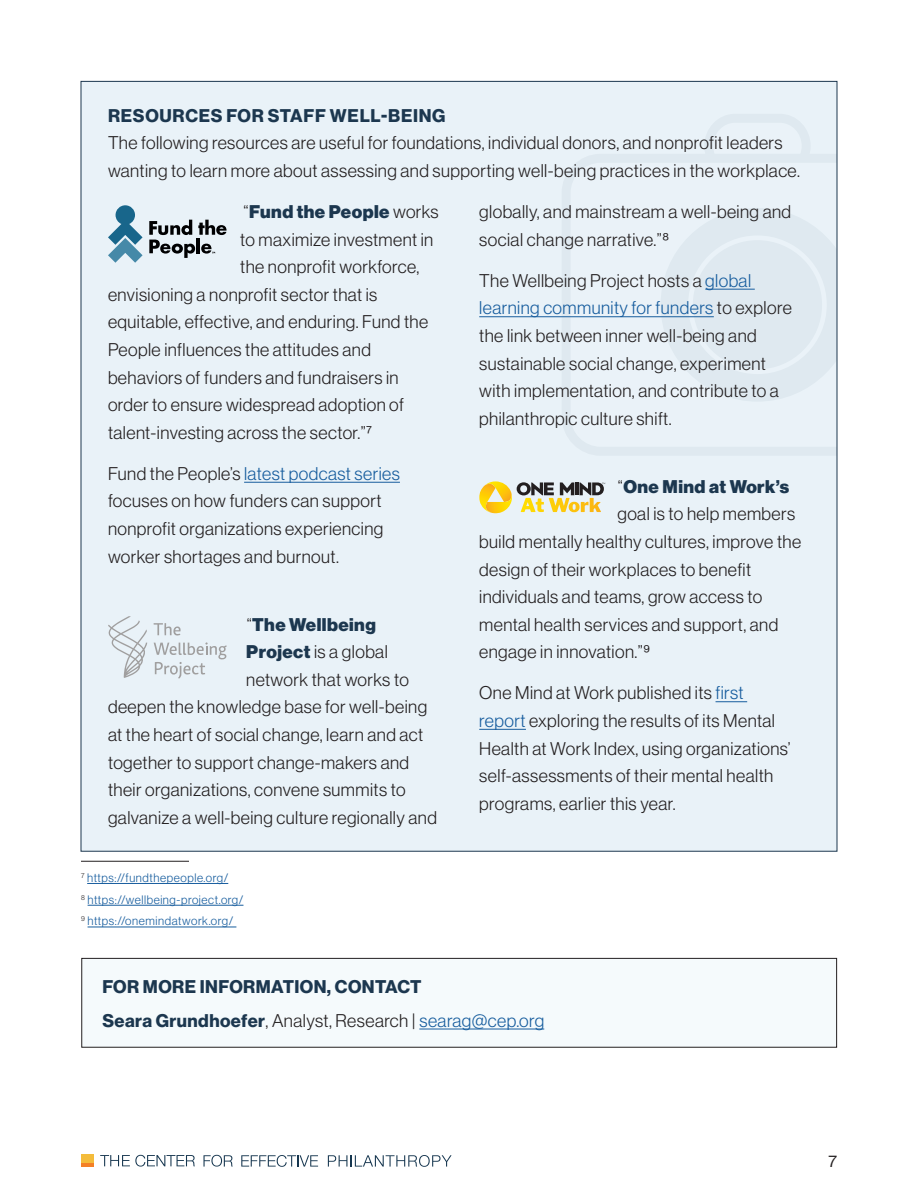
<style>
.page{position:relative;width:918px;height:1188px;background:#fff}
.page>*{position:absolute;margin:0;border:0;box-sizing:border-box;transform-origin:0 0}
.COPY{font:18px/27.6px "N Haas Grotesk DS Pro 45 Lt";letter-spacing:.025em;color:#231f20}
.COPY-2{font:18px "N Haas Grotesk DS Pro 75 Bd";letter-spacing:.025em;color:#1c374f}
.COPY-3{font:18px "N Haas Grotesk DS Pro 95 Blk";letter-spacing:.025em;color:#1c374f}
.t1{font:16.5px "N Haas Grotesk DS Pro 55 Rg";color:#231f20}
.Footnote{font:12px "N Haas Grotesk DS Pro 45 Lt";letter-spacing:.05em;color:#175d9e}
.First_Footnote{font:12px "N Haas Grotesk DS Pro 45 Lt";letter-spacing:.05em;color:#175d9e}
.s1{font-family:"N Haas Grotesk DS Pro 45 Lt";color:#231f20}
.s2{color:#175d9e}
.s3{font-family:"N Haas Grotesk DS Pro 95 Blk";color:#1c374f}
.s4{font-family:"N Haas Grotesk DS Pro 75 Bd";color:#1c374f}
</style>
<div class="page">
<div style="left:81px;top:81px;width:756px;height:770px;background:#e9f2f8"></div>
<div style="left:704px;top:114px;width:107px;height:64px;border:9px solid #1c374f;border-radius:27px"></div>
<svg style="left:562px;top:154px;width:249px;height:164px"></svg>
<svg style="left:658px;top:206px;width:153px;height:112px"></svg>
<div style="left:690px;top:238px;width:134px;height:134px;background:#dfe9f0;border-radius:50%"></div>
<div style="left:688px;top:235px;width:139px;height:139px;border:5px solid #fff;border-radius:50%"></div>
<svg style="left:100px;top:1155px;width:95px;height:12px"></svg>
<svg style="left:204px;top:1155px;width:29px;height:12px"></svg>
<svg style="left:241px;top:1155px;width:77px;height:12px"></svg>
<svg style="left:328px;top:1155px;width:124px;height:12px"></svg>
<div style="left:81px;top:1154px;width:12px;height:11px;background:#f4bc3b"></div>
<svg style="left:81px;top:1164px;width:12px;height:3px"></svg>
<hr style="left:244px;top:482px;width:156px;height:1px;background:#175d9e">
<svg style="left:108px;top:205px;width:35px;height:58px"></svg>
<svg style="left:149px;top:220px;width:78px;height:38px"></svg>
<svg style="left:108px;top:616px;width:39px;height:62px"></svg>
<svg style="left:154px;top:623px;width:27px;height:13px"></svg>
<svg style="left:154px;top:642px;width:73px;height:37px"></svg>
<hr style="left:705px;top:289px;width:50px;height:1px;background:#175d9e">
<hr style="left:479px;top:316px;width:235px;height:1px;background:#175d9e">
<hr style="left:716px;top:701px;width:31px;height:1px;background:#175d9e">
<hr style="left:479px;top:729px;width:47px;height:1px;background:#175d9e">
<img style="left:479px;top:485px;width:6px;height:25px">
<img style="left:485px;top:481px;width:27px;height:12px">
<img style="left:485px;top:493px;width:27px;height:20px">
<svg style="left:517px;top:482px;width:88px;height:30px"></svg>
<hr style="left:81px;top:861px;width:108px;height:1px;background:#231f20">
<hr style="left:87px;top:883px;width:141px;height:1px;background:#175d9e">
<hr style="left:88px;top:905px;width:155px;height:1px;background:#175d9e">
<hr style="left:88px;top:927px;width:148px;height:1px;background:#175d9e">
<div style="left:82px;top:958px;width:755px;height:89px;background:#f5fafc"></div>
<hr style="left:419px;top:1029px;width:125px;height:1px;background:#175d9e">
<div style="left:81px;top:958px;width:756px;height:90px;border:1px solid #231f20"></div>
<p class="COPY-2" style="left:108px;top:105px;width:339px">RESOURCES FOR STAFF WELL-BEING</p>
<p class="COPY" style="left:108px;top:129px;width:693px">The following resources are useful for foundations, individual donors, and nonprofit leaders wanting to learn more about assessing and supporting well-being practices in the workplace.</p>
<p class="COPY-3" style="left:244px;top:201px;width:197px"><span class="s1">“</span>Fund the People <span class="s1">works</span></p>
<p class="COPY" style="left:240px;top:226px;width:195px">to maximize investment in</p>
<p class="COPY" style="left:240px;top:253px;width:181px">the nonprofit workforce,</p>
<p class="COPY" style="left:108px;top:281px;width:271px">envisioning a nonprofit sector that is</p>
<p class="COPY" style="left:108px;top:308px;width:322px">equitable, effective, and enduring. Fund the</p>
<p class="COPY" style="left:108px;top:336px;width:265px">People influences the attitudes and</p>
<p class="COPY" style="left:108px;top:364px;width:292px">behaviors of funders and fundraisers in</p>
<p class="COPY" style="left:108px;top:391px;width:297px">order to ensure widespread adoption of</p>
<p class="COPY" style="left:108px;top:419px;width:266px">talent-investing across the sector.”7</p>
<p class="COPY" style="left:108px;top:460px;width:293px">Fund the People’s <span class="s2">latest podcast series </span>focuses on how funders can support nonprofit organizations experiencing worker shortages and burnout.</p>
<p class="COPY" style="left:479px;top:198px;width:313px">globally, and mainstream a well-being and social change narrative.”8</p>
<p class="COPY" style="left:479px;top:267px;width:314px">The Wellbeing Project hosts a <span class="s2">global learning community for funders</span> to explore the link between inner well-being and sustainable social change, experiment with implementation, and contribute to a philanthropic culture shift.</p>
<p class="COPY-3" style="left:618px;top:476px;width:173px"><span class="s1">“</span>One Mind at Work’s</p>
<p class="COPY" style="left:617px;top:500px;width:179px">goal is to help members</p>
<p class="COPY" style="left:479px;top:528px;width:323px">build mentally healthy cultures, improve the</p>
<p class="COPY" style="left:479px;top:555px;width:273px">design of their workplaces to benefit</p>
<p class="COPY" style="left:479px;top:583px;width:285px">individuals and teams, grow access to</p>
<p class="COPY" style="left:479px;top:611px;width:301px">mental health services and support, and</p>
<p class="COPY" style="left:479px;top:638px;width:172px">engage in innovation.”9</p>
<p class="COPY" style="left:479px;top:679px;width:313px">One Mind at Work published its <span class="s2">first report</span> exploring the results of its Mental Health at Work Index, using organizations’ self-assessments of their mental health programs, earlier this year.</p>
<p class="COPY-3" style="left:247px;top:614px;width:131px"><span class="s1">“</span>The Wellbeing</p>
<p class="COPY" style="left:246px;top:638px;width:143px"><span class="s3">Project</span> is a global</p>
<p class="COPY" style="left:246px;top:666px;width:164px">network that works to</p>
<p class="COPY" style="left:108px;top:693px;width:321px">deepen the knowledge base for well-being</p>
<p class="COPY" style="left:108px;top:721px;width:317px">at the heart of social change, learn and act</p>
<p class="COPY" style="left:108px;top:748px;width:303px">together to support change-makers and</p>
<p class="COPY" style="left:108px;top:776px;width:299px">their organizations, convene summits to</p>
<p class="COPY" style="left:108px;top:804px;width:330px">galvanize a well-being culture regionally and</p>
<p class="First_Footnote" style="left:81px;top:871px;width:149px"><sup>7</sup> https://fundthepeople.org/</p>
<p class="Footnote" style="left:81px;top:893px;width:164px"><sup>8</sup> https://wellbeing-project.org/</p>
<p class="Footnote" style="left:81px;top:914px;width:154px"><sup>9</sup> https://onemindatwork.org/</p>
<p class="COPY-2" style="left:102px;top:976px;width:321px">FOR MORE INFORMATION, CONTACT</p>
<p class="COPY" style="left:102px;top:1007px;width:443px"><span class="s4">Seara Grundhoefer</span>, Analyst, Research | <span class="s2">searag@cep.org</span></p>
<p class="t1" style="left:829px;top:1152px;width:10px">7</p>
</div>
